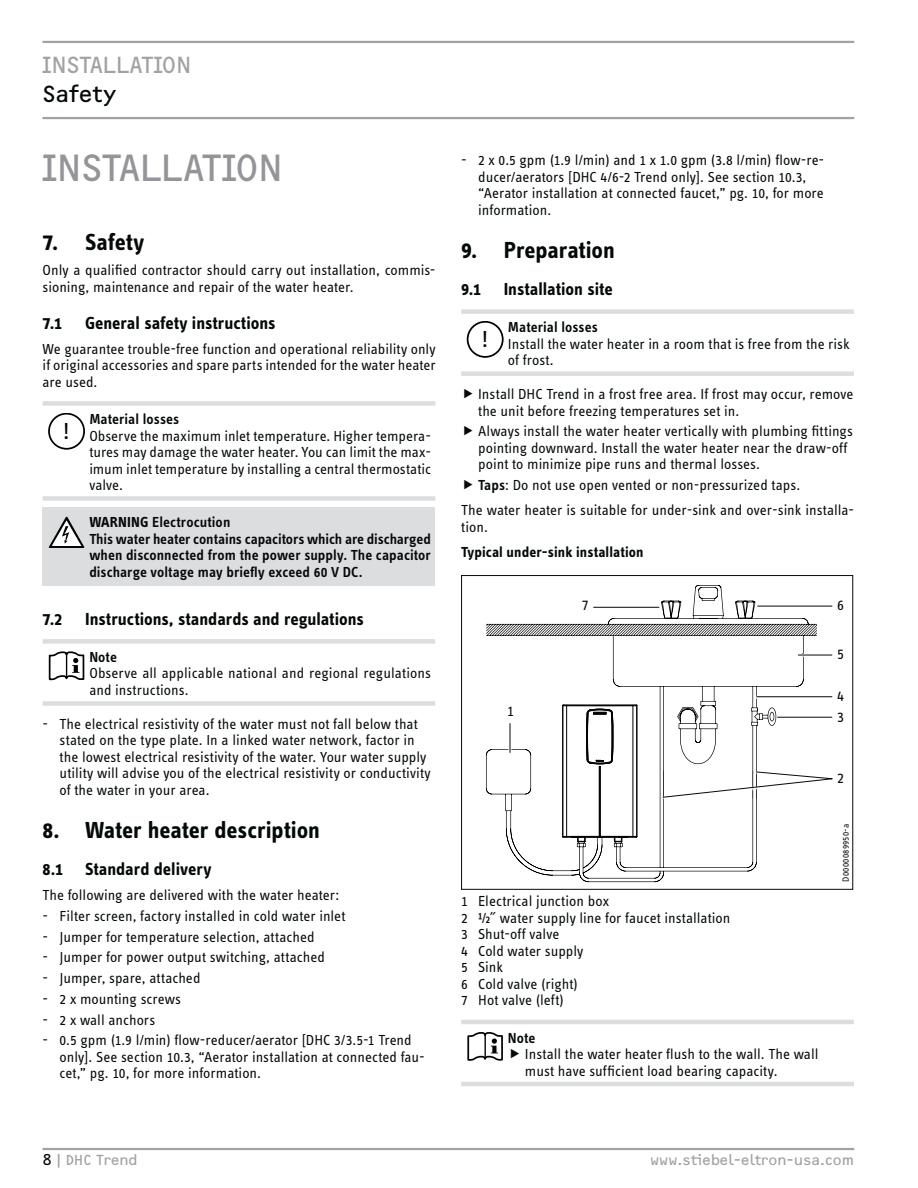
<style>
.page{position:relative;width:918px;height:1188px;background:#fff}
.page>*{position:absolute;margin:0;border:0;box-sizing:border-box;transform-origin:0 0}
.t1{font:39px "F2 FOCR Bczyk Com";letter-spacing:-.02em;color:#939598}
.t2{font:700 24px "STE Info Text";color:#040909}
.t3{font:24px "F2 FOCR Bczyk Com";letter-spacing:-.015em;color:#a0a2a4}
.t4{font:24px "F2 FOCR Bczyk Com";letter-spacing:.005em;color:#040909}
.t5{font:24px "STE Info Text";color:#010202}
.t6{font:700 18px "STE Info Text";color:#040909}
.t7{font:15.45px "STE Info Text";color:#040909}
.t8{font:15px/16.5px "STE Info Text";color:#040909}
.t9{font:600 15px/16.5px "STE Info Text";color:#040909}
.t10{font:15px "F2 FOCR Bczyk Com";color:#a0a2a4}
.t11{font:700 15px "STE Info Text";letter-spacing:.005em;color:#040909}
.t12{font:9.3px "STE Info Text";letter-spacing:.035em;color:#040909}
.s1{font-weight:700}
.s2{font-weight:600}
.s3{color:#040909}
</style>
<div class="page">
<hr style="left:43px;top:41px;width:811px;height:2px;background:#a0a2a4">
<hr style="left:43px;top:117px;width:811px;height:2px;background:#a0a2a4">
<hr style="left:43px;top:1148px;width:811px;height:2px;background:#a0a2a4">
<div style="left:43px;top:401px;width:392px;height:5px;background:#dcddde"></div>
<div style="left:43px;top:496px;width:392px;height:5px;background:#dcddde"></div>
<div style="left:48px;top:413px;width:37px;height:36px;border:2px solid #010202;border-radius:50%"></div>
<div style="left:43px;top:507px;width:392px;height:78px;background:#dcddde"></div>
<svg style="left:49px;top:517px;width:35px;height:31px"></svg>
<div style="left:43px;top:639px;width:392px;height:5px;background:#dcddde"></div>
<div style="left:43px;top:701px;width:392px;height:5px;background:#dcddde"></div>
<svg style="left:49px;top:651px;width:35px;height:29px"></svg>
<div style="left:461px;top:309px;width:393px;height:5px;background:#dcddde"></div>
<div style="left:461px;top:371px;width:393px;height:5px;background:#dcddde"></div>
<div style="left:467px;top:322px;width:37px;height:35px;border:2px solid #010202;border-radius:50%"></div>
<svg style="left:486px;top:585px;width:331px;height:297px"></svg>
<div style="left:461px;top:575px;width:392px;height:315px;border:1px solid #040909"></div>
<img style="left:661px;top:770px;width:156px;height:29px">
<img style="left:663px;top:770px;width:94px;height:29px">
<svg style="left:662px;top:771px;width:171px;height:27px"></svg>
<img style="left:777px;top:716px;width:56px;height:3px">
<hr style="left:778px;top:717px;width:54px;height:1px;background:#040909">
<img style="left:755px;top:695px;width:78px;height:3px">
<hr style="left:757px;top:696px;width:75px;height:1px;background:#040909">
<img style="left:797px;top:653px;width:36px;height:4px">
<hr style="left:798px;top:655px;width:34px;height:1px;background:#040909">
<img style="left:756px;top:604px;width:77px;height:4px">
<hr style="left:758px;top:606px;width:74px;height:1px;background:#040909">
<img style="left:592px;top:606px;width:69px;height:3px">
<hr style="left:594px;top:607px;width:65px;height:1px;background:#040909">
<svg style="left:486px;top:700px;width:152px;height:147px"></svg>
<hr style="left:461px;top:1020px;width:393px;height:4px;background:#dcddde">
<hr style="left:461px;top:1082px;width:393px;height:4px;background:#dcddde">
<svg style="left:467px;top:1032px;width:36px;height:29px"></svg>
<h2 class="t3" style="left:43px;top:56px;width:151px">INSTALLATION</h2>
<h2 class="t4" style="left:42px;top:85px;width:75px">Safety</h2>
<h1 class="t1" style="left:43px;top:153px;width:243px">INSTALLATION</h1>
<h2 class="t2" style="left:43px;top:233px;width:103px">7. Safety</h2>
<p class="t8" style="left:43px;top:264px;width:395px">Only a qualified contractor should carry out installation, commis&shy;sioning, maintenance and repair of the water heater.</p>
<p class="t6" style="left:43px;top:316px;width:21px">7.1</p>
<p class="t6" style="left:85px;top:316px;width:192px">General safety instructions</p>
<p class="t8" style="left:43px;top:342px;width:395px;text-align:justify">We guarantee trouble-free function and operational reliability only if original accessories and spare parts intended for the water heater are used.</p>
<h2 class="t5" style="left:63px;top:422px;width:9px">!</h2>
<p class="t9" style="left:89px;top:412px;width:91px">Material losses</p>
<p class="t8" style="left:89px;top:429px;width:343px;text-align:justify">Observe the maximum inlet temperature. Higher tempera&shy;tures may damage the water heater. You can limit the max&shy;imum inlet temperature by installing a central thermostatic valve.</p>
<p class="t9" style="left:89px;top:516px;width:343px"><span class="s1">WARNING</span> Electrocution<br>This water heater contains capacitors which are discharged when disconnected from the power supply. The capacitor discharge voltage may briefly exceed 60 V DC.</p>
<p class="t6" style="left:43px;top:612px;width:21px">7.2</p>
<p class="t6" style="left:85px;top:612px;width:280px">Instructions, standards and regulations</p>
<p class="t9" style="left:89px;top:650px;width:29px">Note</p>
<p class="t8" style="left:89px;top:667px;width:343px">Observe all applicable national and regional regulations and instructions.</p>
<p class="t8" style="left:60px;top:717px;width:373px;text-indent:-17px">- The electrical resistivity of the water must not fall below that stated on the type plate. In a linked water network, factor in the lowest electrical resistivity of the water. Your water supply utility will advise you of the electrical resistivity or conductivity of the water in your area.</p>
<h2 class="t2" style="left:43px;top:821px;width:279px">8. Water heater description</h2>
<p class="t6" style="left:43px;top:862px;width:170px">8.1 Standard delivery</p>
<p class="t8" style="left:43px;top:888px;width:298px">The following are delivered with the water heater:</p>
<p class="t8" style="left:43px;top:909px;width:304px">- Filter screen, factory installed in cold water inlet</p>
<p class="t8" style="left:43px;top:930px;width:274px">- Jumper for temperature selection, attached</p>
<p class="t8" style="left:43px;top:951px;width:284px">- Jumper for power output switching, attached</p>
<p class="t8" style="left:43px;top:971px;width:159px">- Jumper, spare, attached</p>
<p class="t8" style="left:43px;top:992px;width:140px">- 2 x mounting screws</p>
<p class="t8" style="left:43px;top:1013px;width:114px">- 2 x wall anchors</p>
<p class="t8" style="left:60px;top:1034px;width:367px;text-indent:-17px">- 0.5 gpm (1.9 l/min) flow-reducer/aerator [DHC 3/3.5-1 Trend only]. See section 10.3, “Aerator installation at connected fau&shy;cet,” pg. 10, for more information.</p>
<p class="t8" style="left:478px;top:153px;width:348px;text-indent:-17px">- 2 x 0.5 gpm (1.9 l/min) and 1 x 1.0 gpm (3.8 l/min) flow-re&shy;ducer/aerators [DHC 4/6-2 Trend only]. See section 10.3, “Aerator installation at connected faucet,” pg. 10, for more information.</p>
<h2 class="t2" style="left:461px;top:241px;width:155px">9. Preparation</h2>
<p class="t6" style="left:461px;top:282px;width:153px">9.1 Installation site</p>
<h2 class="t5" style="left:482px;top:330px;width:9px">!</h2>
<p class="t9" style="left:508px;top:320px;width:91px">Material losses</p>
<p class="t8" style="left:508px;top:337px;width:343px">Install the water heater in a room that is free from the risk of frost.</p>
<p class="t8" style="left:478px;top:387px;width:377px">Install DHC Trend in a frost free area. If frost may occur, remove the unit before freezing temperatures set in.</p>
<p class="t8" style="left:478px;top:425px;width:376px">Always install the water heater vertically with plumbing fittings pointing downward. Install the water heater near the draw-off point to minimize pipe runs and thermal losses.</p>
<p class="t8" style="left:461px;top:474px;width:395px;line-height:25px;text-indent:17px"><span class="s2">Taps</span>: Do not use open vented or non-pressurized taps.<br>The water heater is suitable for under-sink and over-sink installa-</p>
<p class="t8" style="left:461px;top:520px;width:28px">tion.</p>
<p class="t11" style="left:461px;top:546px;width:184px">Typical under-sink installation</p>
<p class="t7" style="left:507px;top:705px;width:8px">1</p>
<p class="t7" style="left:582px;top:599px;width:8px">7</p>
<p class="t7" style="left:837px;top:599px;width:8px">6</p>
<p class="t7" style="left:837px;top:648px;width:8px">5</p>
<p class="t7" style="left:837px;top:690px;width:8px">4</p>
<p class="t7" style="left:837px;top:711px;width:8px">3</p>
<p class="t8" style="left:461px;top:895px;width:271px">1 Electrical junction box<br>2 ½˝ water supply line for faucet installation<br>3 Shut-off valve<br>4 Cold water supply<br>5 Sink<br>6 Cold valve (right)<br>7 Hot valve (left)</p>
<p class="t9" style="left:508px;top:1031px;width:29px">Note</p>
<p class="t8" style="left:525px;top:1047px;width:295px">Install the water heater flush to the wall. The wall must have sufficient load bearing capacity.</p>
<p class="t7" style="left:837px;top:772px;width:8px">2</p>
<p class="t12" style="left:842px;top:882px;width:60px;rotate:-90deg">D0000089950-a</p>
<p class="t10" style="left:43px;top:1154px;width:97px"><span class="s3">8</span>|DHC Trend</p>
<p class="t10" style="left:650px;top:1154px;width:206px">www.stiebel-eltron-usa.com</p>
</div>
